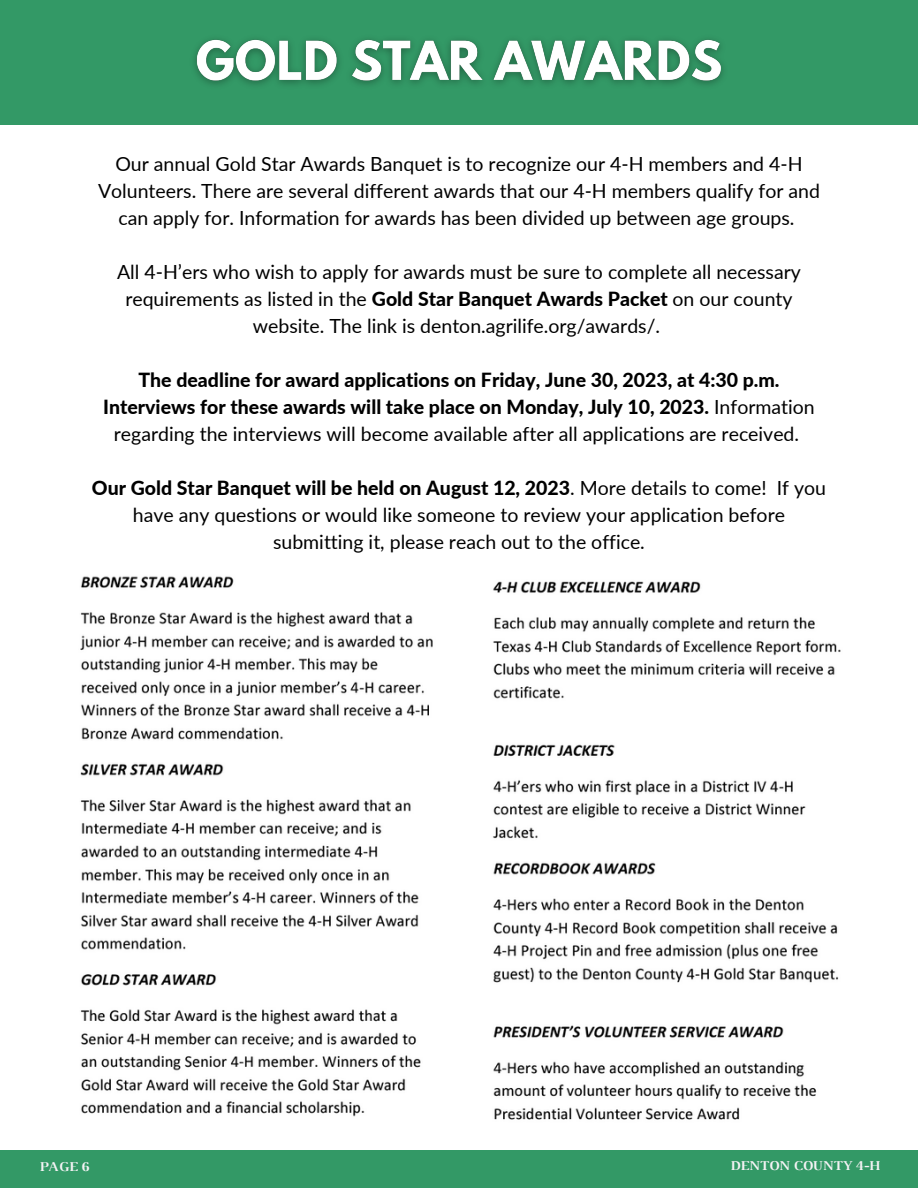
<style>
.page{position:relative;width:918px;height:1188px;background:#fff}
.page>*{position:absolute;margin:0;border:0;box-sizing:border-box;transform-origin:0 0}
.t1{font:19.5px/27px "Lato";color:#000;text-align:center}
.t2{font:800 19.5px/27px "Lato";color:#000;text-align:center}
.t3{font:700 13.8px "Luthier";color:#f5f3f5}
.s1{font-weight:800}
.s2{font-weight:400}
</style>
<div class="page">
<div style="left:0;top:1151px;width:918px;height:37px;background:#396"></div>
<div style="left:0;top:0;width:918px;height:125px;background:#396"></div>
<img style="left:80px;top:576px;width:761px;height:544px">
<img style="left:194px;top:39px;width:530px;height:46px">
<p class="t1" style="left:98px;top:150px;width:723px">Our annual Gold Star Awards Banquet is to recognize our 4-H members and 4-H<br>Volunteers. There are several different awards that our 4-H members qualify for and can apply for. Information for awards has been divided up between age groups.</p>
<p class="t1" style="left:117px;top:258px;width:685px">All 4-H’ers who wish to apply for awards must be sure to complete all necessary requirements as listed in the <span class="s1">Gold Star Banquet Awards Packet</span> on our county website. The link is denton.agrilife.org/awards/.</p>
<p class="t2" style="left:103px;top:366px;width:713px">The deadline for award applications on Friday, June 30, 2023, at 4:30 p.m.<br>Interviews for these awards will take place on Monday, July 10, 2023. <span class="s2">Information regarding the interviews will become available after all applications are received.</span></p>
<p class="t1" style="left:92px;top:474px;width:736px"><span class="s1">Our Gold Star Banquet will be held on August 12, 2023</span>. More details to come! If you have any questions or would like someone to review your application before submitting it, please reach out to the office.</p>
<p class="t3" style="left:39px;top:1161px;width:52px">PAGE 6</p>
<p class="t3" style="left:730px;top:1160px;width:151px">DENTON COUNTY 4-H</p>
</div>
